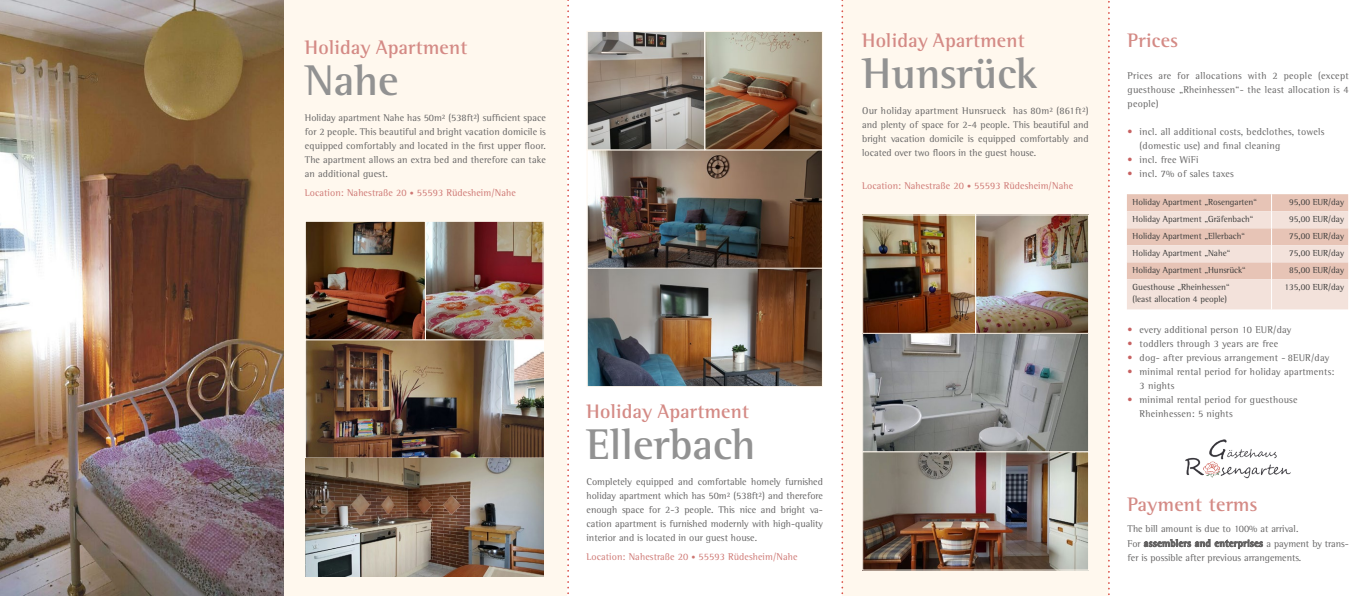
<style>
.page{position:relative;width:1367px;height:596px;background:#fff}
.page>*{position:absolute;margin:0;border:0;box-sizing:border-box;transform-origin:0 0}
.t1{font:700 44px "Rotis Semi Serif";color:#929292}
.t2{font:700 20px "Rotis Semi Serif";letter-spacing:.01em;color:#d48a85}
.t3{font:10px/14px "Rotis Semi Serif";letter-spacing:.02em;color:#646363;text-align:justify}
.t4{font:10px "Rotis Semi Serif";letter-spacing:.01em;color:#ce7773}
.t5{font:10px/14px "Rotis Semi Serif";color:#646363}
.t6{font:9px "Rotis Semi Serif";color:#3c3c3b}
.s1{font-size:8px}
.s2{color:#c76161}
.s3{font-weight:700}
</style>
<div class="page">
<div style="left:283px;top:0;width:284px;height:595px;background:#fff8ee"></div>
<div style="left:842px;top:0;width:266px;height:595px;background:#fff8ee"></div>
<svg style="left:1143px;top:539px;width:119px;height:9px"></svg>
<img style="left:864px;top:334px;width:223px;height:116px">
<img style="left:864px;top:453px;width:223px;height:115px">
<div style="left:862px;top:451px;width:227px;height:119px;border:1px solid #fff8ee"></div>
<div style="left:862px;top:332px;width:227px;height:120px;border:1px solid #fff8ee"></div>
<img style="left:862px;top:215px;width:225px;height:118px">
<div style="left:975px;top:214px;width:114px;height:119px;border:1px solid #fff8ee"></div>
<svg style="left:1107px;top:0;width:2px;height:596px"></svg>
<svg style="left:567px;top:0;width:2px;height:594px"></svg>
<svg style="left:841px;top:0;width:2px;height:596px"></svg>
<img style="left:587px;top:31px;width:235px;height:355px">
<div style="left:704px;top:31px;width:119px;height:119px;border:1px solid #fff8ee"></div>
<img style="left:305px;top:223px;width:238px;height:353px">
<div style="left:305px;top:339px;width:241px;height:119px;border:1px solid #fff8ee"></div>
<div style="left:305px;top:221px;width:121px;height:119px;border:1px solid #fff8ee"></div>
<img style="left:427px;top:223px;width:116px;height:115px">
<div style="left:425px;top:221px;width:121px;height:119px;border:1px solid #fff8ee"></div>
<img style="left:0;top:0;width:283px;height:595px">
<svg style="left:1127px;top:194px;width:220px;height:115px"></svg>
<hr style="left:1270px;top:279px;width:1px;height:30px;background:#fff">
<img style="left:1185px;top:439px;width:105px;height:40px">
<p class="t2" style="left:305px;top:35px;width:164px">Holiday Apartment</p>
<p class="t1" style="left:305px;top:53px;width:95px">Nahe</p>
<p class="t3" style="left:305px;top:110px;width:242px">Holiday apartment Nahe has 50m² (538ft²) sufficient space for 2 people. This beautiful and bright vacation domicile is equipped comfortably and located in the first upper floor.<br>The apartment allows an extra bed and therefore can take an additional guest.</p>
<p class="t4" style="left:305px;top:186px;width:212px">Location: Nahestraße 20 <span class="s1">•</span> 55593 Rüdesheim/Nahe</p>
<p class="t2" style="left:862px;top:28px;width:164px">Holiday Apartment</p>
<p class="t1" style="left:862px;top:47px;width:177px">Hunsrück</p>
<p class="t3" style="left:862px;top:104px;width:228px">Our holiday apartment Hunsrueck has 80m² (861ft²) and plenty of space for 2-4 people. This beautiful and bright vacation domicile is equipped comfortably and located over two floors in the guest house.</p>
<p class="t4" style="left:862px;top:180px;width:212px">Location: Nahestraße 20 <span class="s1">•</span> 55593 Rüdesheim/Nahe</p>
<p class="t2" style="left:586px;top:399px;width:164px">Holiday Apartment</p>
<p class="t1" style="left:586px;top:418px;width:170px">Ellerbach</p>
<p class="t3" style="left:586px;top:474px;width:238px">Completely equipped and comfortable homely furnished holiday apartment which has 50m² (538ft²) and therefore enough space for 2-3 people. This nice and bright va&shy;cation apartment is furnished modernly with high-quality interior and is located in our guest house.</p>
<p class="t4" style="left:586px;top:551px;width:212px">Location: Nahestraße 20 <span class="s1">•</span> 55593 Rüdesheim/Nahe</p>
<p class="t2" style="left:1127px;top:28px;width:52px">Prices</p>
<p class="t3" style="left:1127px;top:69px;width:223px">Prices are for allocations with 2 people (except guesthouse „Rheinhessen“- the least allocation is 4 people)</p>
<p class="t3" style="left:1127px;top:125px;width:198px"><span class="s2">•</span> incl. all additional costs, bedclothes, towels</p>
<p class="t3" style="left:1139px;top:139px;width:142px">(domestic use) and final cleaning</p>
<p class="t3" style="left:1127px;top:153px;width:72px"><span class="s2">•</span> incl. free WiFi</p>
<p class="t3" style="left:1127px;top:167px;width:108px"><span class="s2">•</span> incl. 7% of sales taxes</p>
<p class="t6" style="left:1132px;top:197px;width:126px">Holiday Apartment „Rosengarten“</p>
<p class="t6" style="left:1289px;top:197px;width:56px">95,00 EUR/day</p>
<p class="t6" style="left:1132px;top:214px;width:122px">Holiday Apartment „Gräfenbach“</p>
<p class="t6" style="left:1289px;top:214px;width:56px">95,00 EUR/day</p>
<p class="t6" style="left:1132px;top:231px;width:114px">Holiday Apartment „Ellerbach“</p>
<p class="t6" style="left:1289px;top:231px;width:56px">75,00 EUR/day</p>
<p class="t6" style="left:1132px;top:248px;width:99px">Holiday Apartment „Nahe“</p>
<p class="t6" style="left:1289px;top:248px;width:56px">75,00 EUR/day</p>
<p class="t6" style="left:1132px;top:265px;width:115px">Holiday Apartment „Hunsrück“</p>
<p class="t6" style="left:1289px;top:265px;width:56px">85,00 EUR/day</p>
<p class="t6" style="left:1132px;top:282px;width:99px">Guesthouse „Rheinhessen“</p>
<p class="t6" style="left:1132px;top:294px;width:96px">(least allocation 4 people)</p>
<p class="t6" style="left:1284px;top:282px;width:61px">135,00 EUR/day</p>
<p class="t3" style="left:1127px;top:322px;width:165px"><span class="s2">•</span> every additional person 10 EUR/day</p>
<p class="t3" style="left:1127px;top:336px;width:152px"><span class="s2">•</span> toddlers through 3 years are free</p>
<p class="t3" style="left:1127px;top:350px;width:203px"><span class="s2">•</span> dog- after previous arrangement - 8EUR/day</p>
<p class="t3" style="left:1127px;top:364px;width:208px"><span class="s2">•</span> minimal rental period for holiday apartments:</p>
<p class="t3" style="left:1139px;top:378px;width:36px">3 nights</p>
<p class="t3" style="left:1127px;top:392px;width:171px"><span class="s2">•</span> minimal rental period for guesthouse</p>
<p class="t3" style="left:1139px;top:406px;width:95px">Rheinhessen: 5 nights</p>
<p class="t2" style="left:1127px;top:492px;width:131px">Payment terms</p>
<p class="t5" style="left:1127px;top:521px;width:172px">The bill amount is due to 100% at arrival.</p>
<p class="t5" style="left:1127px;top:535px;width:223px">For <span class="s3">assemblers and enterprises</span> a payment by trans&shy;fer is possible after previous arrangements.</p>
</div>
